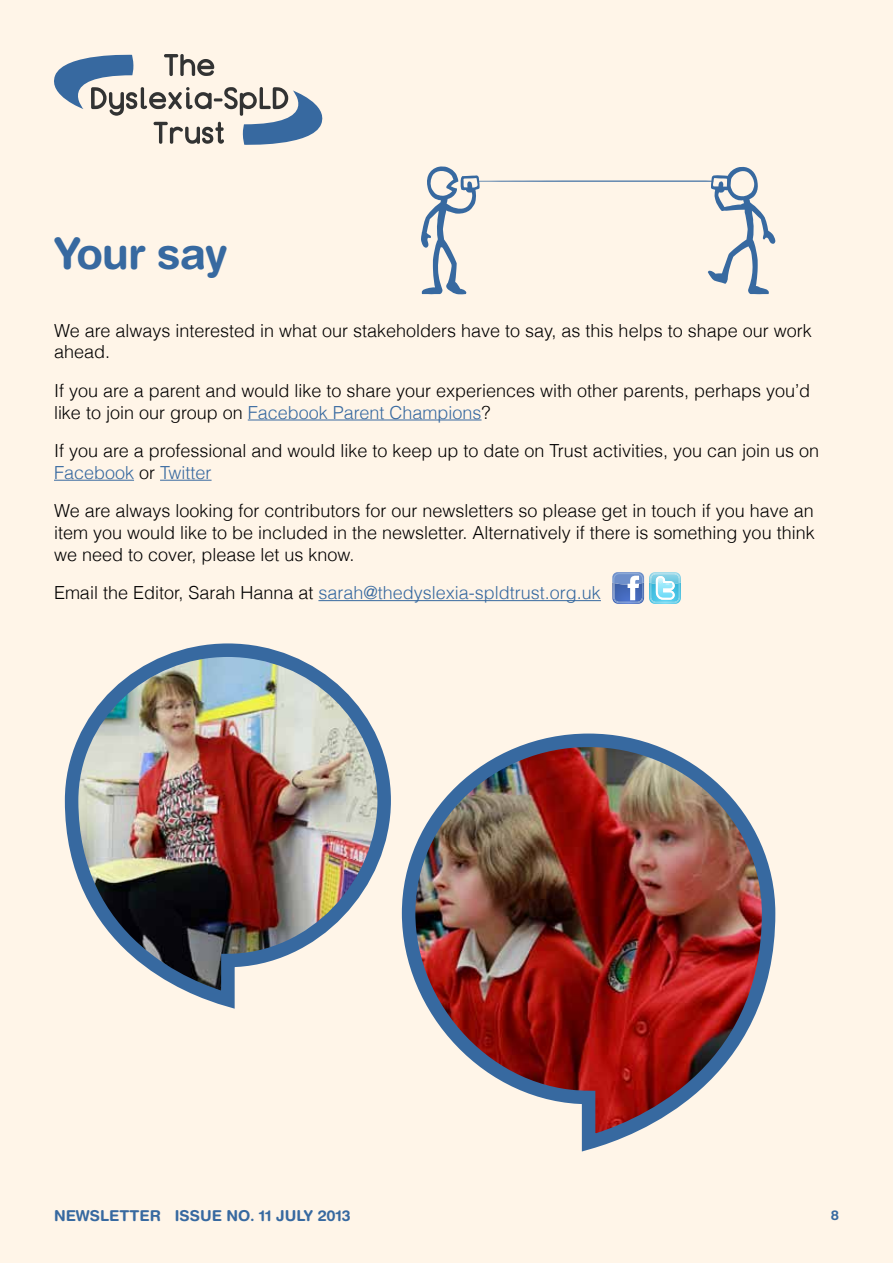
<style>
.page{position:relative;width:893px;height:1263px;background:#fff5e8}
.page>*{position:absolute;margin:0;border:0;box-sizing:border-box;transform-origin:0 0}
.t1{font:700 43.5px "Helvetica Rounded";color:#3769a0}
.t2{font:300 18px/21.6px "Helvetica";color:#000}
.t3{font:300 18px "Helvetica";color:#3769a0}
.t4{font:700 15px "Helvetica Rounded";color:#3769a0}
.t5{font:700 13.5px "Helvetica Rounded";color:#3769a0}
.s1{color:#3769a0}
.s2{color:#000}
</style>
<div class="page">
<svg style="left:54px;top:54px;width:269px;height:91px"></svg>
<hr style="left:248px;top:419px;width:234px;height:1px;background:#3769a0">
<hr style="left:54px;top:480px;width:80px;height:1px;background:#3769a0">
<hr style="left:160px;top:480px;width:52px;height:1px;background:#3769a0">
<hr style="left:318px;top:600px;width:283px;height:1px;background:#3769a0">
<svg style="left:421px;top:166px;width:354px;height:128px"></svg>
<svg style="left:612px;top:572px;width:69px;height:32px;background:#91bede"></svg>
<img style="left:64px;top:643px;width:327px;height:366px">
<img style="left:401px;top:733px;width:375px;height:419px">
<h1 class="t1" style="left:54px;top:227px;width:175px">YOUR SAY</h1>
<p class="t2" style="left:54px;top:319px;width:759px">We are always interested in what our stakeholders have to say, as this helps to shape our work ahead.</p>
<p class="t2" style="left:54px;top:380px;width:757px">If you are a parent and would like to share your experiences with other parents, perhaps you’d like to join our group on <span class="s1">Facebook Parent Champions</span>?</p>
<p class="t2" style="left:54px;top:440px;width:767px">If you are a professional and would like to keep up to date on Trust activities, you can join us on<br><span class="s1">Facebook</span> or <span class="s1">Twitter</span></p>
<p class="t2" style="left:54px;top:500px;width:762px;text-align:justify">We are always looking for contributors for our newsletters so please get in touch if you have an item you would like to be included in the newsletter. Alternatively if there is something you think we need to cover, please let us know.</p>
<p class="t3" style="left:54px;top:582px;width:548px"><span class="s2">Email the Editor, Sarah Hanna at</span> sarah@thedyslexia-spldtrust.org.uk</p>
<p class="t4" style="left:54px;top:1206px;width:298px">NEWSLETTER ISSUE NO. 11 JULY 2013</p>
<p class="t5" style="left:831px;top:1206px;width:10px">8</p>
</div>
